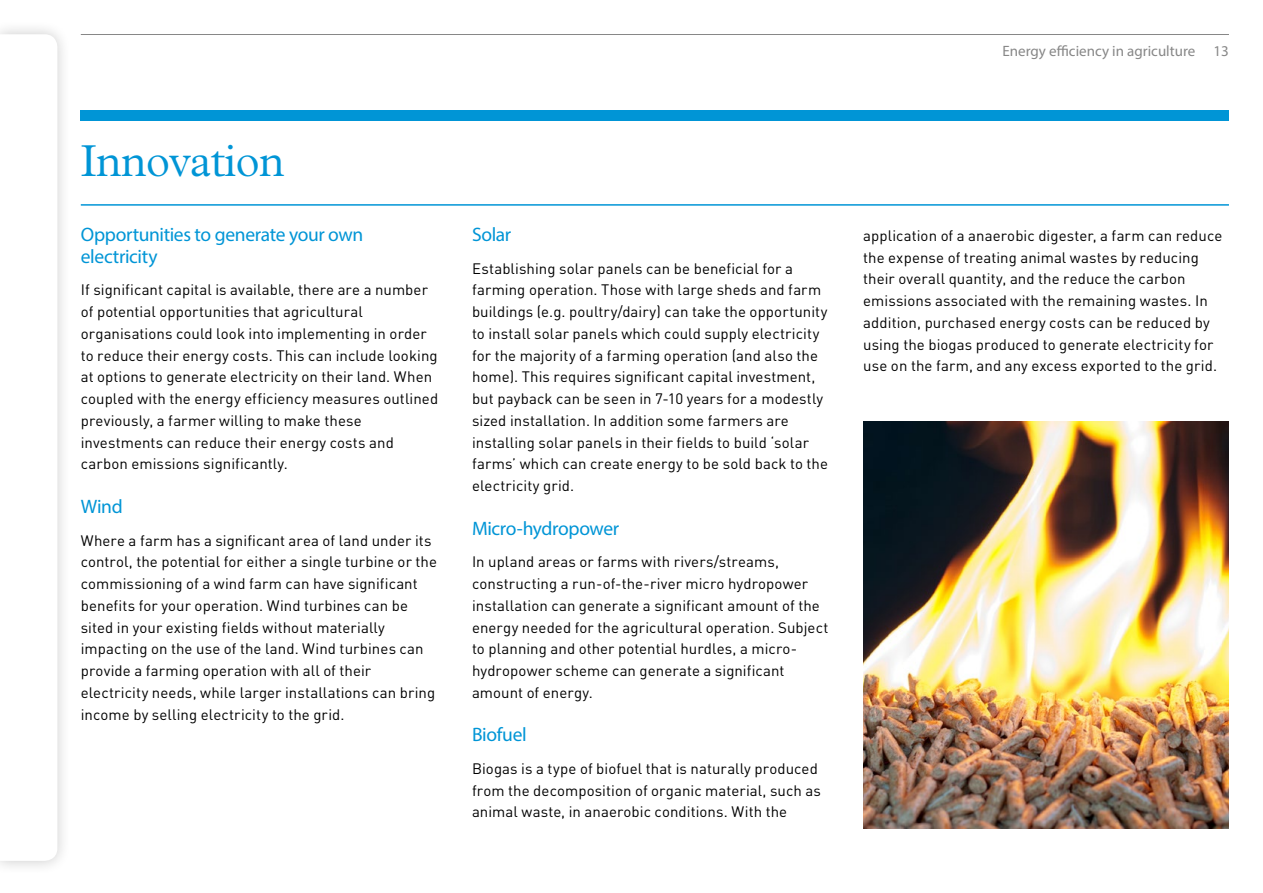
<style>
.page{position:relative;width:1263px;height:893px;background:#fff}
.page>*{position:absolute;margin:0;border:0;box-sizing:border-box;transform-origin:0 0}
.t1{font:300 45px "Plantin MT Std";letter-spacing:-.01em;color:#0095d6}
.t2{font:19.5px/21.8px "Myriad Pro";letter-spacing:-.015em;color:#0095d6}
.t3{font:15px/21.8px "DINOT";letter-spacing:.005em;color:#000}
.t4{font:15px "Myriad Pro";color:#878787}
</style>
<div class="page">
<hr style="left:81px;top:34px;width:1148px;height:1px;background:#878787">
<div style="left:81px;top:110px;width:1148px;height:11px;background:#0095d6"></div>
<hr style="left:81px;top:204px;width:1148px;height:2px;background:#0095d6">
<img style="left:863px;top:422px;width:365px;height:406px">
<div style="left:0;top:20px;width:72px;height:855px;background:#000;opacity:.2"></div>
<svg style="left:0;top:34px;width:57px;height:827px"></svg>
<h1 class="t1" style="left:81px;top:135px;width:205px">Innovation</h1>
<h2 class="t2" style="left:81px;top:223px;width:284px">Opportunities to generate your own electricity</h2>
<p class="t3" style="left:81px;top:279px;width:359px">If significant capital is available, there are a number of potential opportunities that agricultural organisations could look into implementing in order to reduce their energy costs. This can include looking at options to generate electricity on their land. When coupled with the energy efficiency measures outlined previously, a farmer willing to make these investments can reduce their energy costs and carbon emissions significantly.</p>
<h2 class="t2" style="left:81px;top:495px;width:43px">Wind</h2>
<p class="t3" style="left:81px;top:529px;width:358px">Where a farm has a significant area of land under its control, the potential for either a single turbine or the commissioning of a wind farm can have significant benefits for your operation. Wind turbines can be sited in your existing fields without materially impacting on the use of the land. Wind turbines can provide a farming operation with all of their electricity needs, while larger installations can bring income by selling electricity to the grid.</p>
<h2 class="t2" style="left:472px;top:223px;width:41px">Solar</h2>
<p class="t3" style="left:472px;top:257px;width:357px">Establishing solar panels can be beneficial for a farming operation. Those with large sheds and farm buildings (e.g. poultry/dairy) can take the opportunity to install solar panels which could supply electricity for the majority of a farming operation (and also the home). This requires significant capital investment, but payback can be seen in 7-10 years for a modestly sized installation. In addition some farmers are installing solar panels in their fields to build ‘solar farms’ which can create energy to be sold back to the electricity grid.</p>
<h2 class="t2" style="left:472px;top:517px;width:149px">Micro-hydropower</h2>
<p class="t3" style="left:472px;top:551px;width:358px">In upland areas or farms with rivers/streams, constructing a run-of-the-river micro hydropower installation can generate a significant amount of the energy needed for the agricultural operation. Subject to planning and other potential hurdles, a micro&shy;hydropower scheme can generate a significant amount of energy.</p>
<h2 class="t2" style="left:472px;top:724px;width:56px">Biofuel</h2>
<p class="t3" style="left:472px;top:757px;width:350px">Biogas is a type of biofuel that is naturally produced from the decomposition of organic material, such as animal waste, in anaerobic conditions. With the</p>
<p class="t4" style="left:1002px;top:42px;width:228px">Energy efficiency in agriculture 13</p>
<p class="t3" style="left:863px;top:224px;width:361px">application of a anaerobic digester, a farm can reduce the expense of treating animal wastes by reducing their overall quantity, and the reduce the carbon emissions associated with the remaining wastes. In addition, purchased energy costs can be reduced by using the biogas produced to generate electricity for use on the farm, and any excess exported to the grid.</p>
</div>
